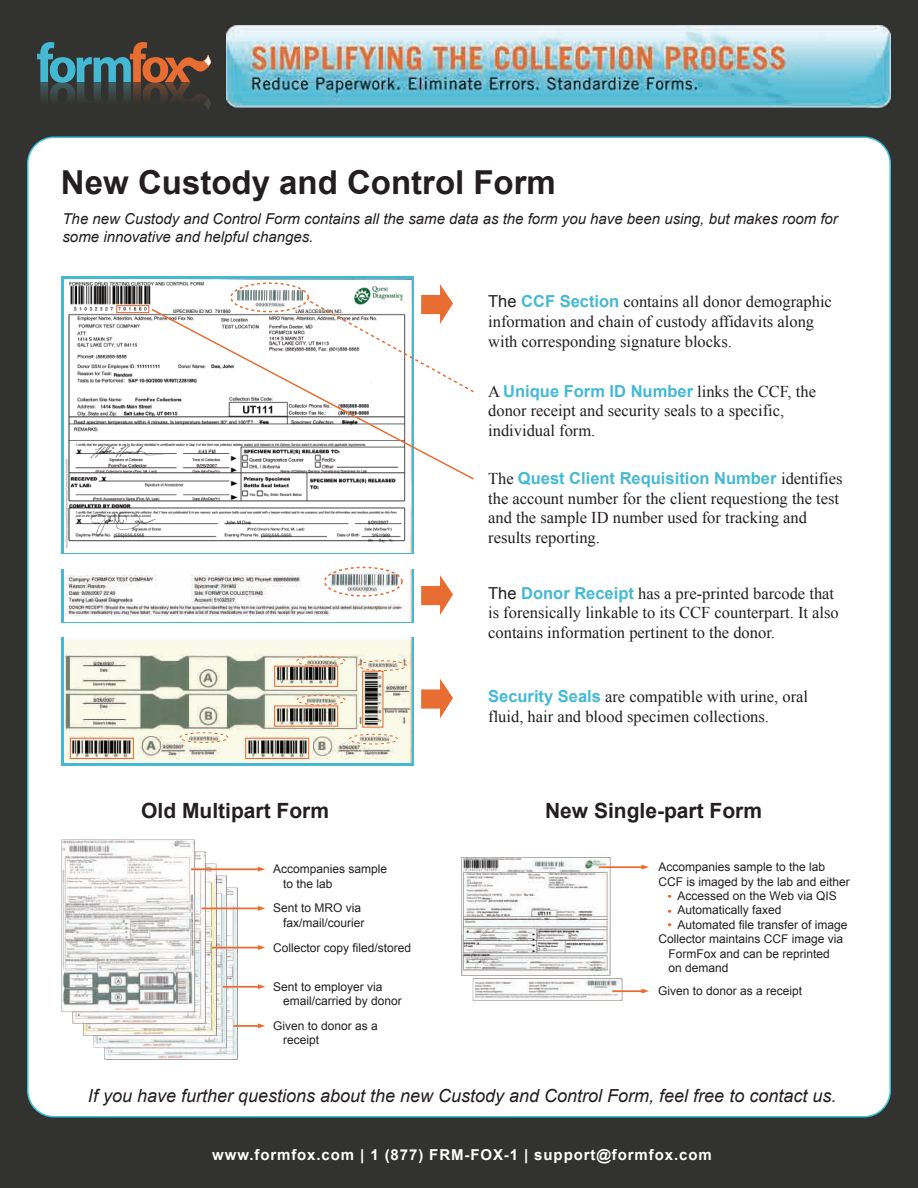
<style>
.page{position:relative;width:918px;height:1188px;background:#fff}
.page>*{position:absolute;margin:0;border:0;box-sizing:border-box;transform-origin:0 0}
.t1{font:700 33px "Arial";color:#231f20}
.t2{font:700 21px "Arial";color:#231f20}
.t3{font:italic 18px "Arial";color:#231f20}
.t4{font:16.5px/19.8px "Times New Roman";color:#231f20}
.t5{font:700 16.5px "Arial";color:#45b9d4}
.t6{font:italic 15px/18px "Arial";color:#231f20}
.t7{font:700 15px "Arial";letter-spacing:.06em;color:#fff}
.t8{font:12px/14.4px "Arial";color:#231f20}
.s1{font-family:"Arial"}
.s2{font-family:"Arial";font-weight:700;color:#45b9d4}
.s3{font-family:"Times New Roman";font-weight:400;color:#231f20}
</style>
<div class="page">
<div style="left:0;top:135px;width:918px;height:1053px;background:#323230"></div>
<div style="left:27px;top:136px;width:864px;height:982px;background:#fff"></div>
<div style="left:0;top:0;width:918px;height:135px;background:#323230"></div>
<img style="left:226px;top:25px;width:665px;height:82px">
<svg style="left:37px;top:42px;width:174px;height:67px"></svg>
<img style="left:458px;top:854px;width:167px;height:149px">
<svg style="left:599px;top:865px;width:50px;height:5px"></svg>
<svg style="left:612px;top:989px;width:37px;height:5px"></svg>
<img style="left:60px;top:837px;width:180px;height:225px">
<svg style="left:191px;top:867px;width:74px;height:5px"></svg>
<svg style="left:202px;top:906px;width:63px;height:5px"></svg>
<svg style="left:212px;top:945px;width:53px;height:5px"></svg>
<svg style="left:223px;top:984px;width:42px;height:5px"></svg>
<svg style="left:233px;top:1023px;width:32px;height:5px"></svg>
<svg style="left:62px;top:276px;width:352px;height:277px;background:#78cbde"></svg>
<img style="left:65px;top:279px;width:346px;height:273px">
<svg style="left:62px;top:569px;width:352px;height:53px"></svg>
<img style="left:65px;top:570px;width:346px;height:51px">
<svg style="left:62px;top:637px;width:352px;height:128px;background:#91d2dc"></svg>
<img style="left:65px;top:638px;width:346px;height:124px">
<div style="left:116px;top:305px;width:33px;height:8px;border:1px solid #e86d33"></div>
<div style="left:70px;top:738px;width:64px;height:21px;border:1px solid #e86d33"></div>
<div style="left:245px;top:738px;width:64px;height:21px;border:1px solid #e86d33"></div>
<div style="left:274px;top:705px;width:64px;height:22px;border:1px solid #e86d33"></div>
<div style="left:274px;top:666px;width:64px;height:21px;border:1px solid #e86d33"></div>
<svg style="left:150px;top:307px;width:325px;height:174px;background:#e8e7e7"></svg>
<svg style="left:421px;top:679px;width:32px;height:40px"></svg>
<svg style="left:421px;top:575px;width:32px;height:40px"></svg>
<svg style="left:306px;top:284px;width:169px;height:110px;background:#f4f1ee"></svg>
<div style="left:362px;top:671px;width:21px;height:57px;border:1px solid #e86d33"></div>
<div style="left:230px;top:282px;width:79px;height:30px;border:2px dashed #e86d33;border-radius:50%"></div>
<div style="left:324px;top:567px;width:79px;height:30px;border:2px dashed #e86d33;border-radius:50%"></div>
<div style="left:297px;top:656px;width:48px;height:10px;border:1px dashed #e86d33;border-radius:50%"></div>
<div style="left:297px;top:695px;width:48px;height:10px;border:1px dashed #e86d33;border-radius:50%"></div>
<div style="left:358px;top:660px;width:49px;height:11px;border:1px dashed #e86d33;border-radius:50%"></div>
<div style="left:349px;top:734px;width:49px;height:10px;border:1px dashed #e86d33;border-radius:50%"></div>
<div style="left:180px;top:732px;width:48px;height:11px;border:1px dashed #e86d33;border-radius:50%"></div>
<h1 class="t1" style="left:61px;top:160px;width:497px">New Custody and Control Form</h1>
<p class="t6" style="left:62px;top:210px;width:777px">The new Custody and Control Form contains all the same data as the form you have been using, but makes room for some innovative and helpful changes.</p>
<p class="t4" style="left:488px;top:291px;width:345px"><span class="s1">The</span> <span class="s2">CCF Section</span> contains all donor demographic information and chain of custody affidavits along with corresponding signature blocks.</p>
<p class="t5" style="left:488px;top:380px;width:329px"><span class="s3">A</span> Unique Form ID Number <span class="s3">links the CCF, the</span></p>
<p class="t4" style="left:488px;top:401px;width:298px">donor receipt and security seals to a specific, individual form.</p>
<p class="t5" style="left:488px;top:467px;width:356px"><span class="s3">The</span> Quest Client Requisition Number <span class="s3">identifies</span></p>
<p class="t4" style="left:488px;top:488px;width:353px">the account number for the client requestiong the test and the sample ID number used for tracking and results reporting.</p>
<p class="t4" style="left:488px;top:583px;width:352px"><span class="s1">The</span> <span class="s2">Donor Receipt</span> has a pre-printed barcode that is forensically linkable to its CCF counterpart. It also contains information pertinent to the donor.</p>
<p class="t4" style="left:488px;top:686px;width:321px"><span class="s2">Security Seals</span> are compatible with urine, oral fluid, hair and blood specimen collections.</p>
<p class="t2" style="left:141px;top:797px;width:189px">Old Multipart Form</p>
<p class="t2" style="left:545px;top:797px;width:219px">New Single-part Form</p>
<p class="t8" style="left:283px;top:862px;width:106px;text-indent:-10px">Accompanies sample to the lab</p>
<p class="t8" style="left:273px;top:901px;width:93px;text-align:right">Sent to MRO via fax/mail/courier</p>
<p class="t8" style="left:273px;top:940px;width:140px">Collector copy filed/stored</p>
<p class="t8" style="left:283px;top:979px;width:120px;text-indent:-10px">Sent to employer via email/carried by donor</p>
<p class="t8" style="left:283px;top:1019px;width:96px;text-indent:-10px">Given to donor as a receipt</p>
<p class="t8" style="left:659px;top:860px;width:168px">Accompanies sample to the lab</p>
<p class="t8" style="left:659px;top:874px;width:193px">CCF is imaged by the lab and either</p>
<p class="t8" style="left:678px;top:889px;width:161px">Accessed on the Web via QIS</p>
<p class="t8" style="left:678px;top:903px;width:106px">Automatically faxed</p>
<p class="t8" style="left:678px;top:918px;width:172px">Automated file transfer of image</p>
<p class="t8" style="left:659px;top:932px;width:186px">Collector maintains CCF image via</p>
<p class="t8" style="left:669px;top:946px;width:163px">FormFox and can be reprinted</p>
<p class="t8" style="left:669px;top:961px;width:62px">on demand</p>
<p class="t8" style="left:658px;top:984px;width:146px">Given to donor as a receipt</p>
<p class="t3" style="left:88px;top:1084px;width:750px">If you have further questions about the new Custody and Control Form, feel free to contact us.</p>
<p class="t7" style="left:212px;top:1144px;width:501px">www.formfox.com | 1 (877) FRM-FOX-1 | support@formfox.com</p>
</div>
